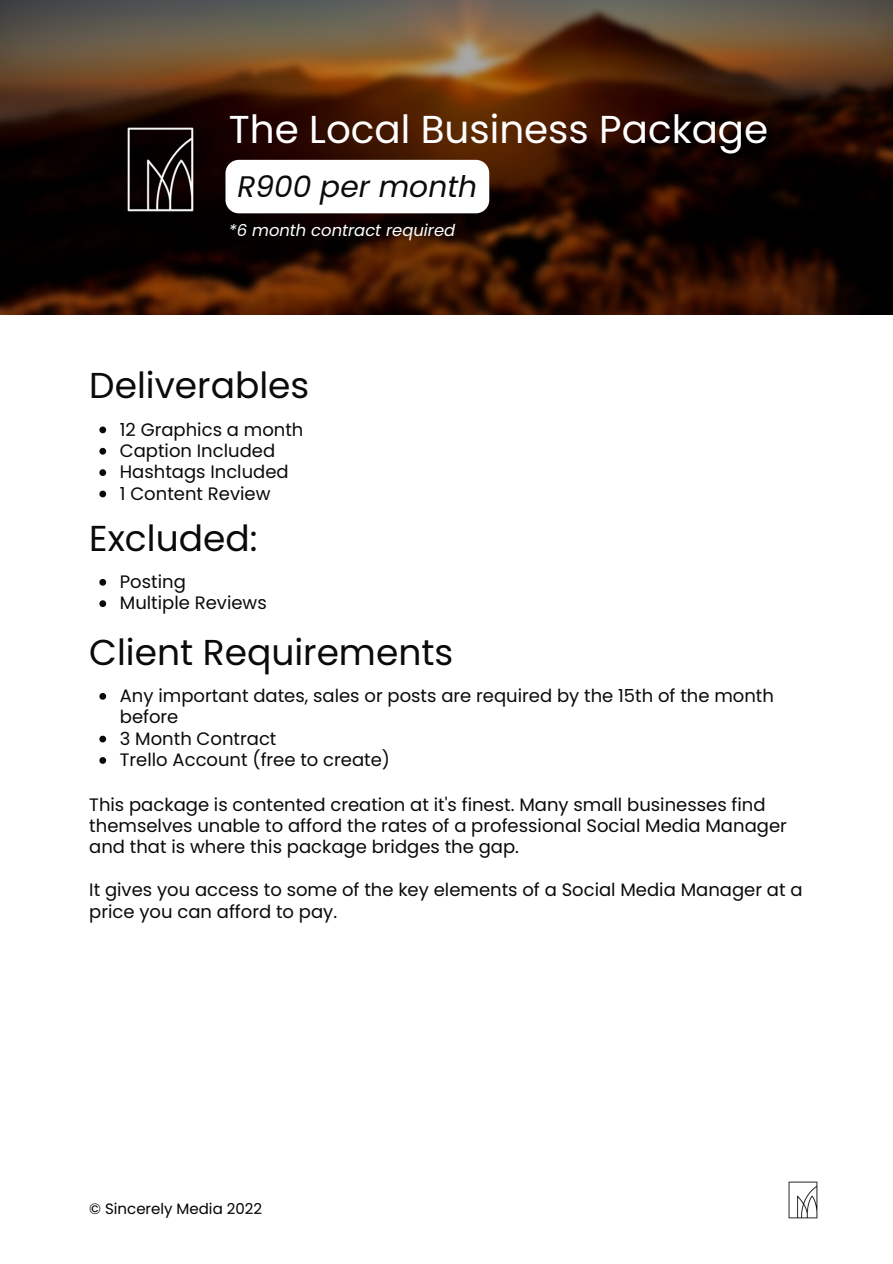
<style>
.page{position:relative;width:893px;height:1264px;background:#fff}
.page>*{position:absolute;margin:0;border:0;box-sizing:border-box;transform-origin:0 0}
.t1{font:38.85px "Poppins";color:#fff}
.t2{font:36px "Poppins";color:#0b090c}
.t3{font:italic 29.7px "Poppins";color:#0b090c}
.t4{font:18px/21.3px "Poppins";color:#0b090c}
.t5{font:italic 16.35px "Poppins";color:#fff}
.t6{font:15px "Poppins";color:#000}
</style>
<div class="page">
<img style="left:788px;top:1181px;width:30px;height:38px">
<img style="left:0;top:0;width:892px;height:315px">
<img style="left:59px;top:68px;width:203px;height:203px">
<svg style="left:99px;top:426px;width:7px;height:7px"></svg>
<svg style="left:99px;top:448px;width:7px;height:6px"></svg>
<svg style="left:99px;top:469px;width:7px;height:7px"></svg>
<svg style="left:99px;top:490px;width:7px;height:7px"></svg>
<svg style="left:99px;top:693px;width:7px;height:6px"></svg>
<svg style="left:99px;top:735px;width:7px;height:7px"></svg>
<svg style="left:99px;top:757px;width:7px;height:6px"></svg>
<svg style="left:99px;top:579px;width:7px;height:6px"></svg>
<svg style="left:99px;top:600px;width:7px;height:7px"></svg>
<div style="left:225px;top:160px;width:264px;height:53px;background:#fff;border-radius:13px"></div>
<h1 class="t1" style="left:229px;top:102px;width:541px">The Local Business Package</h1>
<h3 class="t3" style="left:237px;top:166px;width:241px">R900 per month</h3>
<p class="t5" style="left:229px;top:219px;width:228px">*6 month contract required</p>
<h2 class="t2" style="left:89px;top:360px;width:221px">Deliverables</h2>
<p class="t4" style="left:120px;top:418px;width:185px">12 Graphics a month<br>Caption Included<br>Hashtags Included<br>1 Content Review</p>
<h2 class="t2" style="left:89px;top:513px;width:169px">Excluded:</h2>
<p class="t4" style="left:120px;top:571px;width:148px">Posting<br>Multiple Reviews</p>
<h2 class="t2" style="left:89px;top:627px;width:365px">Client Requirements</h2>
<p class="t4" style="left:120px;top:685px;width:655px">Any important dates, sales or posts are required by the 15th of the month before<br>3 Month Contract<br>Trello Account (free to create)</p>
<p class="t4" style="left:89px;top:793px;width:699px">This package is contented creation at it's finest. Many small businesses find themselves unable to afford the rates of a professional Social Media Manager and that is where this package bridges the gap.</p>
<p class="t4" style="left:89px;top:879px;width:714px">It gives you access to some of the key elements of a Social Media Manager at a price you can afford to pay.</p>
<p class="t6" style="left:89px;top:1197px;width:174px">© Sincerely Media 2022</p>
</div>
